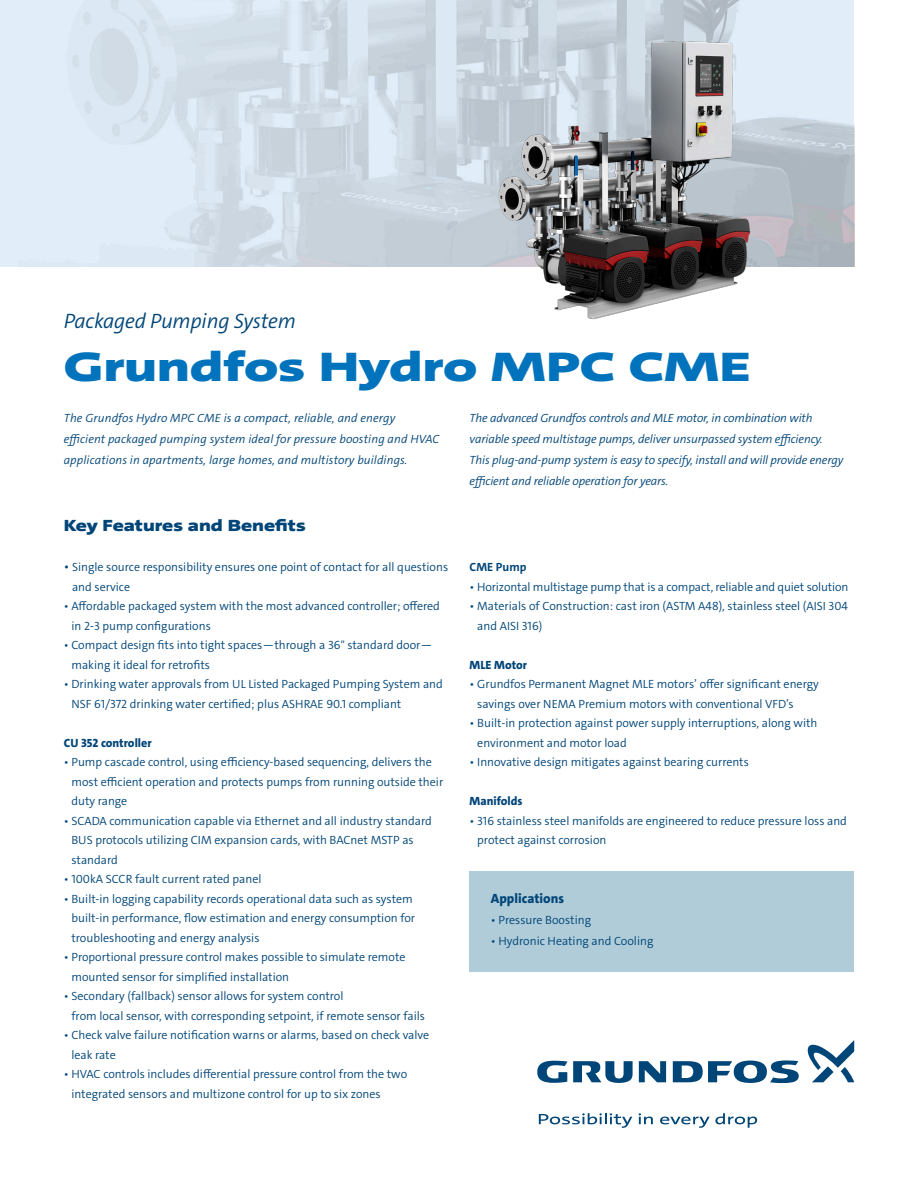
<style>
.page{position:relative;width:918px;height:1188px;background:#fff}
.page>*{position:absolute;margin:0;border:0;box-sizing:border-box;transform-origin:0 0}
.t1{font:900 42px "Grundfos The Sans Extd";color:#0073bc}
.t2{font:italic 300 21px "Grundfos The Sans";letter-spacing:-.01em;color:#004578}
.t3{font:900 16.5px "Grundfos The Sans Extd";color:#004578;scale:.91 1}
.t4{font:800 13.5px "Grundfos The Sans";color:#004578}
.t5{font:300 12px/19.5px "Grundfos The Sans";color:#004578}
.t6{font:italic 300 12px/21px "Grundfos The Sans";letter-spacing:-.01em;color:#004578}
.t7{font:italic 300 12px/21px "Grundfos The Sans";letter-spacing:.01em;color:#004578}
.t8{font:800 12px "Grundfos The Sans";color:#004578}
.t9{font:700 12px "Grundfos The Sans";color:#004578}
.s1{font-size:13.5px}
</style>
<div class="page">
<svg style="left:0;top:0;width:854px;height:267px;background:#d2dde7"></svg>
<img style="left:482px;top:38px;width:292px;height:282px">
<div style="left:470px;top:872px;width:384px;height:100px;background:#afccd8"></div>
<svg style="left:639px;top:1061px;width:27px;height:21px"></svg>
<svg style="left:537px;top:1061px;width:96px;height:22px"></svg>
<svg style="left:673px;top:1060px;width:126px;height:23px"></svg>
<svg style="left:807px;top:1040px;width:47px;height:42px"></svg>
<svg style="left:539px;top:1113px;width:93px;height:15px"></svg>
<svg style="left:639px;top:1113px;width:14px;height:11px"></svg>
<svg style="left:660px;top:1113px;width:97px;height:15px"></svg>
<h2 class="t2" style="left:64px;top:308px;width:234px">Packaged Pumping System</h2>
<h1 class="t1" style="left:64px;top:339px;width:689px">Grundfos Hydro MPC CME</h1>
<p class="t7" style="left:64px;top:408px;width:377px">The Grundfos Hydro MPC CME is a compact, reliable, and energy efficient packaged pumping system ideal for pressure boosting and HVAC applications in apartments, large homes, and multistory buildings.</p>
<p class="t6" style="left:470px;top:408px;width:375px">The advanced Grundfos controls and MLE motor, in combination with variable speed multistage pumps, deliver unsurpassed system efficiency.<br>This plug-and-pump system is easy to specify, install and will provide energy efficient and reliable operation for years.</p>
<h3 class="t3" style="left:64px;top:514px;width:267px">Key Features and Benefits</h3>
<p class="t5" style="left:72px;top:557px;width:378px;text-indent:-8px"><span class="s1">•</span> Single source responsibility ensures one point of contact for all questions and service</p>
<p class="t5" style="left:71px;top:596px;width:370px;text-indent:-8px">• Affordable packaged system with the most advanced controller; offered in 2-3 pump configurations</p>
<p class="t5" style="left:71px;top:635px;width:362px;text-indent:-8px">• Compact design fits into tight spaces—through a 36″ standard door— making it ideal for retrofits</p>
<p class="t5" style="left:71px;top:674px;width:373px;text-indent:-8px">• Drinking water approvals from UL Listed Packaged Pumping System and<br>NSF 61/372 drinking water certified; plus ASHRAE 90.1 compliant</p>
<p class="t8" style="left:64px;top:735px;width:89px">CU 352 controller</p>
<p class="t5" style="left:71px;top:752px;width:373px;text-indent:-8px">• Pump cascade control, using efficiency-based sequencing, delivers the most efficient operation and protects pumps from running outside their duty range</p>
<p class="t5" style="left:71px;top:811px;width:362px;text-indent:-8px">• SCADA communication capable via Ethernet and all industry standard<br>BUS protocols utilizing CIM expansion cards, with BACnet MSTP as standard</p>
<p class="t5" style="left:64px;top:869px;width:199px">• 100kA SCCR fault current rated panel</p>
<p class="t5" style="left:71px;top:889px;width:345px;text-indent:-8px">• Built-in logging capability records operational data such as system built-in performance, flow estimation and energy consumption for troubleshooting and energy analysis</p>
<p class="t5" style="left:71px;top:947px;width:336px;text-indent:-8px">• Proportional pressure control makes possible to simulate remote mounted sensor for simplified installation</p>
<p class="t5" style="left:71px;top:986px;width:355px;text-indent:-8px">• Secondary (fallback) sensor allows for system control<br>from local sensor, with corresponding setpoint, if remote sensor fails</p>
<p class="t5" style="left:71px;top:1025px;width:359px;text-indent:-8px">• Check valve failure notification warns or alarms, based on check valve leak rate</p>
<p class="t5" style="left:71px;top:1064px;width:337px;text-indent:-8px">• HVAC controls includes differential pressure control from the two integrated sensors and multizone control for up to six zones</p>
<p class="t9" style="left:470px;top:559px;width:58px">CME Pump</p>
<p class="t5" style="left:470px;top:577px;width:380px">• Horizontal multistage pump that is a compact, reliable and quiet solution</p>
<p class="t5" style="left:477px;top:596px;width:372px;text-indent:-8px">• Materials of Construction: cast iron (ASTM A48), stainless steel (AISI 304 and AISI 316)</p>
<p class="t8" style="left:470px;top:657px;width:59px">MLE Motor</p>
<p class="t5" style="left:477px;top:674px;width:343px;text-indent:-8px">• Grundfos Permanent Magnet MLE motors’ offer significant energy savings over NEMA Premium motors with conventional VFD’s</p>
<p class="t5" style="left:477px;top:713px;width:342px;text-indent:-8px">• Built-in protection against power supply interruptions, along with environment and motor load</p>
<p class="t5" style="left:470px;top:752px;width:281px">• Innovative design mitigates against bearing currents</p>
<p class="t8" style="left:470px;top:793px;width:54px">Manifolds</p>
<p class="t5" style="left:477px;top:811px;width:371px;text-indent:-8px">• 316 stainless steel manifolds are engineered to reduce pressure loss and protect against corrosion</p>
<p class="t4" style="left:491px;top:890px;width:75px">Applications</p>
<p class="t5" style="left:491px;top:910px;width:102px">• Pressure Boosting</p>
<p class="t5" style="left:491px;top:931px;width:164px">• Hydronic Heating and Cooling</p>
</div>
